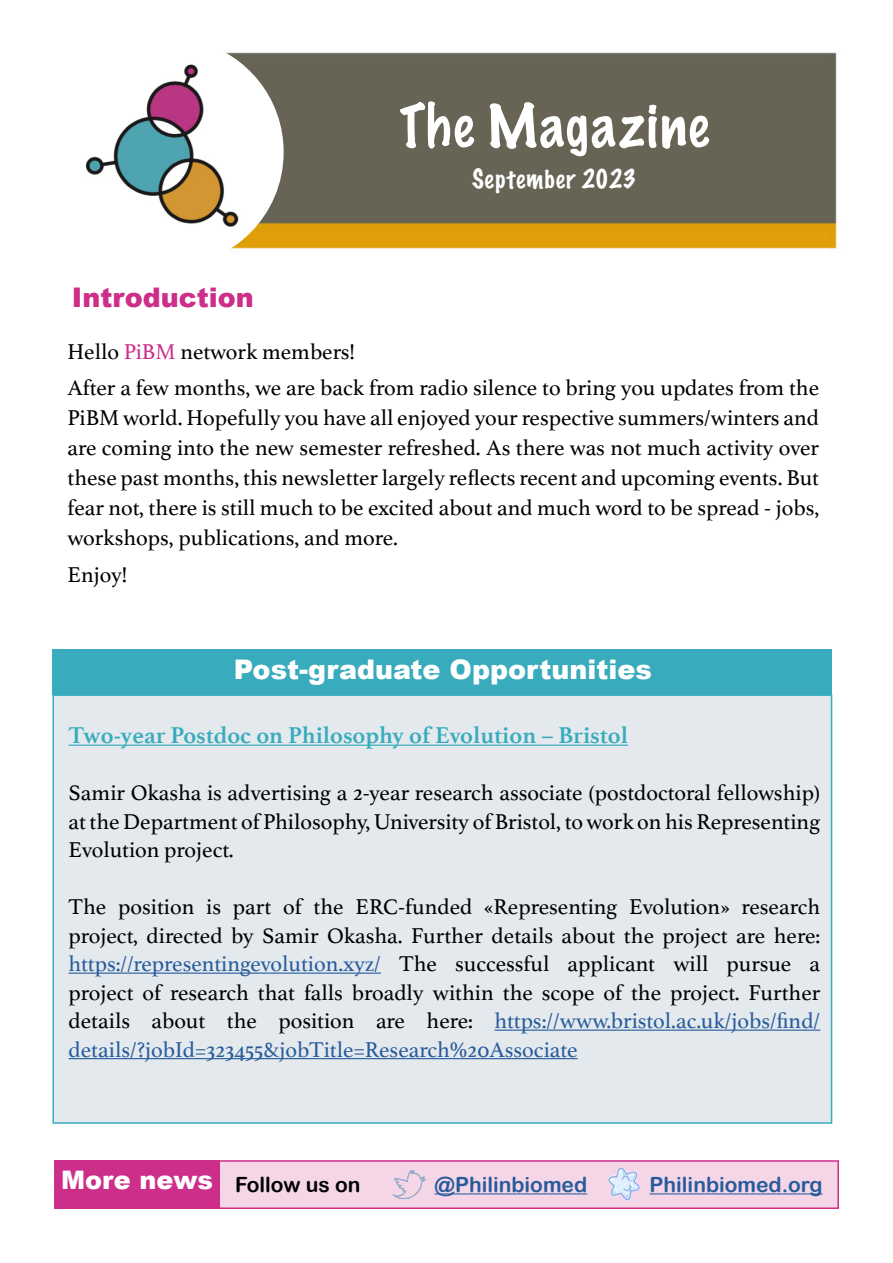
<style>
.page{position:relative;width:893px;height:1263px;background:#fff}
.page>*{position:absolute;margin:0;border:0;box-sizing:border-box;transform-origin:0 0}
.t1{font:100 54px "Marker Felt";letter-spacing:.045em;color:#fff}
.t2{font:900 27px "Arial";color:#fff}
.t3{font:900 27px "Arial";color:#cd2e89}
.t4{font:700 24px "Athelas";color:#38acbd}
.t5{font:100 24px "Marker Felt";letter-spacing:.035em;color:#fff}
.t6{font:22.5px/28.5px "Athelas";color:#000;text-align:justify}
.t7{font:21px "Arial Rounded MT Bold";color:#275b9b}
.t8{font:21px "Arial Rounded MT Bold";color:#000}
.s1{color:#cd2e89}
.s2{color:#275b9b}
.s3{font-family:"Arial";font-weight:900;font-size:25.5px;color:#fff}
</style>
<div class="page">
<img style="left:284px;top:52px;width:553px;height:197px">
<div style="left:330px;top:74px;width:398px;height:134px;background:#676455"></div>
<img style="left:85px;top:52px;width:199px;height:199px">
<div style="left:52px;top:649px;width:780px;height:45px;background:#38acbd"></div>
<div style="left:52px;top:694px;width:780px;height:430px;background:#e3e9ed;border:2px solid #39acbd"></div>
<hr style="left:69px;top:745px;width:559px;height:1px;background:#38acbd">
<hr style="left:69px;top:972px;width:312px;height:2px;background:#275b9b">
<hr style="left:494px;top:1029px;width:326px;height:2px;background:#275b9b">
<hr style="left:69px;top:1058px;width:509px;height:1px;background:#275b9b">
<div style="left:54px;top:1160px;width:785px;height:49px;background:#f5d6e7;border:2px solid #cd2e89"></div>
<div style="left:54px;top:1160px;width:165px;height:48px;background:#cd2e89"></div>
<img style="left:393px;top:1170px;width:32px;height:28px">
<hr style="left:434px;top:1193px;width:153px;height:1px;background:#275b9b">
<img style="left:608px;top:1168px;width:32px;height:32px">
<hr style="left:650px;top:1193px;width:173px;height:1px;background:#275b9b">
<p class="t3" style="left:72px;top:278px;width:183px">Introduction</p>
<h1 class="t1" style="left:399px;top:83px;width:311px">The Magazine</h1>
<p class="t5" style="left:472px;top:160px;width:166px">September 2023</p>
<p class="t6" style="left:67px;top:332px;width:753px;line-height:36.8px">Hello <span class="s1">PiBM</span> network members!<br>After a few months, we are back from radio silence to bring you updates from the</p>
<p class="t6" style="left:67px;top:402px;width:753px;line-height:30px">PiBM world. Hopefully you have all enjoyed your respective summers/winters and are coming into the new semester refreshed. As there was not much activity over these past months, this newsletter largely reflects recent and upcoming events. But fear not, there is still much to be excited about and much word to be spread - jobs, workshops, publications, and more.</p>
<p class="t6" style="left:67px;top:560px;width:61px">Enjoy!</p>
<p class="t2" style="left:234px;top:650px;width:420px">Post-graduate Opportunities</p>
<p class="t4" style="left:69px;top:716px;width:561px">Two-year Postdoc on Philosophy of Evolution – Bristol</p>
<p class="t6" style="left:69px;top:778px;width:753px">Samir Okasha is advertising a 2-year research associate (postdoctoral fellowship) at the Department of Philosophy, University of Bristol, to work on his Representing Evolution project.</p>
<p class="t6" style="left:69px;top:892px;width:753px">The position is part of the ERC-funded «Representing Evolution» research project, directed by Samir Okasha. Further details about the project are here: <span class="s2">https://representingevolution.xyz/</span> The successful applicant will pursue a project of research that falls broadly within the scope of the project. Further details about the position are here: <span class="s2">https://www.bristol.ac.uk/jobs/find/ details/?jobId=323455&amp;jobTitle=Research%20Associate</span></p>
<p class="t8" style="left:61px;top:1172px;width:301px"><span class="s3">More news</span> Follow us on</p>
<p class="t7" style="left:434px;top:1172px;width:154px">@Philinbiomed</p>
<p class="t7" style="left:650px;top:1172px;width:175px">Philinbiomed.org</p>
</div>
